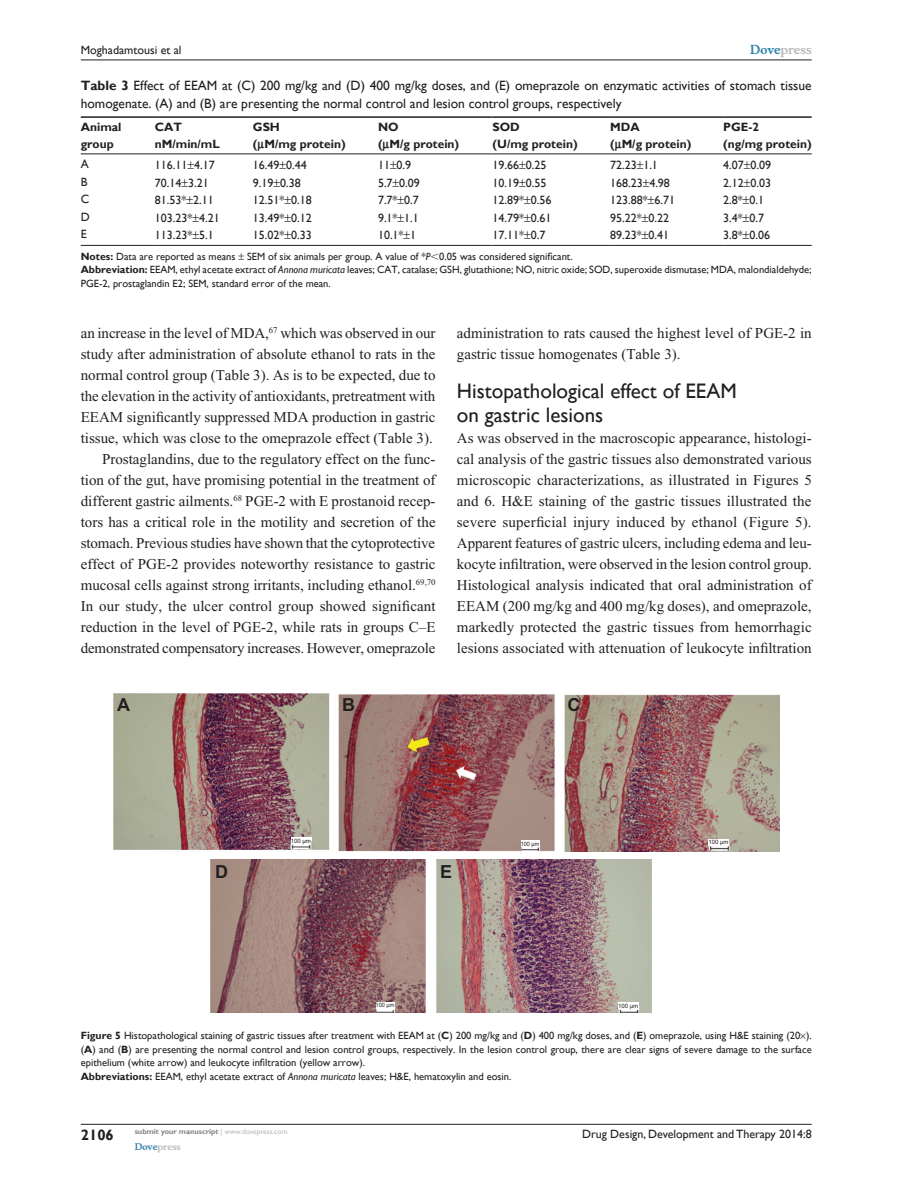
<style>
.page{position:relative;width:918px;height:1188px;background:#fff}
.page>*{position:absolute;margin:0;border:0;box-sizing:border-box;transform-origin:0 0}
.H2-2li{font:21px/24px "Gill Sans";color:#231f20}
.t1{font:700 18px "Arial";color:#231f20}
.Tx{font:15px/21px "Times New Roman";color:#231f20;text-align:justify}
.TxF{font:15px/21px "Times New Roman";color:#231f20;text-align:justify}
.t2{font:700 15px "Gill Sans";color:#231f20}
.TN_TT{font:13.5px/18px "Gill Sans";color:#231f20}
.TB{font:12px "Gill Sans";color:#231f20}
.TCH{font:700 12px/16.5px "Gill Sans";color:#231f20}
.t3{font:700 12px "Musee";color:#b8b9bc}
.FigC{font:10.5px/13.5px "Gill Sans";color:#231f20;text-align:justify}
.TSNRI{font:10.5px "Gill Sans";color:#231f20}
.FigSNRI{font:10.5px "Gill Sans";color:#231f20}
.t4{font:700 9px "Musee";color:#b8b9bc}
.t5{font:700 7.5px "Gill Sans";color:#808285}
.t6{font:6px "Arial";color:#231f20}
.t7{font:6px "Arial";color:#231f20;scale:.93 1}
.t8{font:6px "Arial";color:#231f20;scale:.94 1}
.s1{color:#3485ae}
.s2{font-weight:700}
.s3{font-style:italic}
.s4{font-family:"Mathematical Pi One"}
.s5{font-weight:400;color:#b8b9bc}
</style>
<div class="page">
<hr style="left:81px;top:1124px;width:731px;height:1px;background:#231f20">
<hr style="left:81px;top:60px;width:731px;height:1px;background:#231f20">
<hr style="left:81px;top:116px;width:74px;height:2px;background:#231f20">
<hr style="left:155px;top:116px;width:98px;height:2px;background:#231f20">
<hr style="left:253px;top:116px;width:125px;height:2px;background:#231f20">
<hr style="left:378px;top:116px;width:115px;height:2px;background:#231f20">
<hr style="left:493px;top:116px;width:117px;height:2px;background:#231f20">
<hr style="left:610px;top:116px;width:113px;height:2px;background:#231f20">
<hr style="left:723px;top:116px;width:89px;height:2px;background:#231f20">
<hr style="left:81px;top:154px;width:74px;height:1px;background:#231f20">
<hr style="left:155px;top:154px;width:98px;height:1px;background:#231f20">
<hr style="left:253px;top:154px;width:125px;height:1px;background:#231f20">
<hr style="left:378px;top:154px;width:115px;height:1px;background:#231f20">
<hr style="left:493px;top:154px;width:117px;height:1px;background:#231f20">
<hr style="left:610px;top:154px;width:113px;height:1px;background:#231f20">
<hr style="left:723px;top:154px;width:89px;height:1px;background:#231f20">
<hr style="left:81px;top:245px;width:74px;height:1px;background:#231f20">
<hr style="left:155px;top:245px;width:98px;height:1px;background:#231f20">
<hr style="left:253px;top:245px;width:125px;height:1px;background:#231f20">
<hr style="left:378px;top:245px;width:115px;height:1px;background:#231f20">
<hr style="left:493px;top:245px;width:117px;height:1px;background:#231f20">
<hr style="left:610px;top:245px;width:113px;height:1px;background:#231f20">
<hr style="left:723px;top:245px;width:89px;height:1px;background:#231f20">
<img style="left:113px;top:694px;width:666px;height:157px">
<img style="left:210px;top:859px;width:441px;height:154px">
<hr style="left:291px;top:837px;width:20px;height:4px;background:#fff">
<div style="left:521px;top:840px;width:19px;height:6px;background:#fff"></div>
<div style="left:376px;top:1002px;width:19px;height:6px;background:#fff"></div>
<div style="left:708px;top:839px;width:21px;height:6px;background:#fff"></div>
<div style="left:618px;top:1003px;width:20px;height:6px;background:#fff"></div>
<p class="TB" style="left:81px;top:43px;width:102px">Moghadamtousi et al</p>
<p class="t3" style="left:750px;top:43px;width:63px"><span class="s1">Dove</span>press</p>
<p class="TN_TT" style="left:81px;top:77px;width:732px"><span class="s2">Table 3</span> Effect of EEAM at (C) 200 mg/kg and (D) 400 mg/kg doses, and (E) omeprazole on enzymatic activities of stomach tissue homogenate. (A) and (B) are presenting the normal control and lesion control groups, respectively</p>
<p class="TCH" style="left:81px;top:119px;width:42px">Animal group</p>
<p class="TCH" style="left:155px;top:119px;width:29px">CAT</p>
<p class="TCH" style="left:253px;top:119px;width:28px">GSH</p>
<p class="TCH" style="left:253px;top:136px;width:94px">( M/mg protein)</p>
<p class="TCH" style="left:378px;top:119px;width:22px">NO</p>
<p class="TCH" style="left:378px;top:136px;width:83px">( M/g protein)</p>
<p class="TCH" style="left:493px;top:119px;width:29px">SOD</p>
<p class="TCH" style="left:493px;top:136px;width:87px">(U/mg protein)</p>
<p class="TCH" style="left:723px;top:119px;width:37px">PGE-2</p>
<p class="TCH" style="left:723px;top:136px;width:90px">(ng/mg protein)</p>
<p class="TCH" style="left:610px;top:119px;width:31px">MDA</p>
<p class="TCH" style="left:610px;top:136px;width:83px">( M/g protein)</p>
<p class="TCH" style="left:155px;top:136px;width:66px">nM/min/mL</p>
<p class="TB" style="left:81px;top:157px;width:10px">A</p>
<p class="TB" style="left:155px;top:158px;width:61px">116.11 4.17</p>
<p class="TB" style="left:253px;top:158px;width:55px">16.49 0.44</p>
<p class="TB" style="left:378px;top:158px;width:35px">11 0.9</p>
<p class="TB" style="left:493px;top:158px;width:55px">19.66 0.25</p>
<p class="TB" style="left:610px;top:158px;width:49px">72.23 1.1</p>
<p class="TB" style="left:723px;top:158px;width:49px">4.07 0.09</p>
<p class="TB" style="left:81px;top:175px;width:8px">B</p>
<p class="TB" style="left:155px;top:176px;width:55px">70.14 3.21</p>
<p class="TB" style="left:253px;top:176px;width:49px">9.19 0.38</p>
<p class="TB" style="left:378px;top:176px;width:43px">5.7 0.09</p>
<p class="TB" style="left:493px;top:176px;width:55px">10.19 0.55</p>
<p class="TB" style="left:610px;top:176px;width:61px">168.23 4.98</p>
<p class="TB" style="left:723px;top:176px;width:49px">2.12 0.03</p>
<p class="TB" style="left:81px;top:192px;width:9px">C</p>
<p class="TB" style="left:155px;top:193px;width:60px">81.53* 2.11</p>
<p class="TB" style="left:253px;top:193px;width:60px">12.51* 0.18</p>
<p class="TB" style="left:378px;top:193px;width:42px">7.7* 0.7</p>
<p class="TB" style="left:493px;top:193px;width:60px">12.89* 0.56</p>
<p class="TB" style="left:610px;top:193px;width:66px">123.88* 6.71</p>
<p class="TB" style="left:723px;top:193px;width:42px">2.8* 0.1</p>
<p class="TB" style="left:81px;top:210px;width:10px">D</p>
<p class="TB" style="left:155px;top:211px;width:66px">103.23* 4.21</p>
<p class="TB" style="left:253px;top:211px;width:60px">13.49* 0.12</p>
<p class="TB" style="left:378px;top:211px;width:42px">9.1* 1.1</p>
<p class="TB" style="left:493px;top:211px;width:60px">14.79* 0.61</p>
<p class="TB" style="left:610px;top:211px;width:60px">95.22* 0.22</p>
<p class="TB" style="left:723px;top:211px;width:42px">3.4* 0.7</p>
<p class="TB" style="left:81px;top:227px;width:6px">E</p>
<p class="TB" style="left:155px;top:228px;width:60px">113.23* 5.1</p>
<p class="TB" style="left:253px;top:228px;width:60px">15.02* 0.33</p>
<p class="TB" style="left:378px;top:228px;width:40px">10.1* 1</p>
<p class="TB" style="left:493px;top:228px;width:54px">17.11* 0.7</p>
<p class="TB" style="left:610px;top:228px;width:60px">89.23* 0.41</p>
<p class="TB" style="left:723px;top:228px;width:48px">3.8* 0.06</p>
<p class="TSNRI" style="left:81px;top:250px;width:493px"><span class="s2">Notes:</span> Data are reported as means SEM of six animals per group. A value of *<span class="s3">P</span><span class="s4">,</span>0.05 was considered significant.</p>
<p class="TSNRI" style="left:81px;top:263px;width:367px"><span class="s2">Abbreviation:</span> EEAM, ethyl acetate extract of <span class="s3">Annona muricata</span> leaves; CAT, catalase; GSH</p>
<p class="TSNRI" style="left:460px;top:263px;width:353px">, glutathione; NO, nitric oxide; SOD, superoxide dismutase; MDA, malondialdehyde;</p>
<p class="TSNRI" style="left:81px;top:277px;width:252px">PGE-2, prostaglandin E2; SEM, standard error of the mean.</p>
<p class="Tx" style="left:81px;top:323px;width:356px">an increase in the level of MDA,<sup>67</sup> which was observed in our study after administration of absolute ethanol to rats in the normal control group (Table 3). As is to be expected, due to the elevation in the activity of antioxidants, pretreatment with EEAM significantly suppressed MDA production in gastric tissue, which was close to the omeprazole effect (Table 3).</p>
<p class="Tx" style="left:81px;top:449px;width:356px;text-indent:21px">Prostaglandins, due to the regulatory effect on the func&shy;tion of the gut, have promising potential in the treatment of different gastric ailments.<sup>68</sup> PGE-2 with E prostanoid recep&shy;tors has a critical role in the motility and secretion of the stomach. Previous studies have shown that the cytoprotective effect of PGE-2 provides noteworthy resistance to gastric mucosal cells against strong irritants, including ethanol.<sup>69,70<br></sup>In our study, the ulcer control group showed significant reduction in the level of PGE-2, while rats in groups C–E demonstrated compensatory increases. However, omeprazole</p>
<p class="t1" style="left:117px;top:693px;width:14px">A</p>
<p class="t1" style="left:342px;top:693px;width:14px">B</p>
<p class="Tx" style="left:457px;top:323px;width:356px">administration to rats caused the highest level of PGE-2 in gastric tissue homogenates (Table 3).</p>
<p class="H2-2li" style="left:457px;top:380px;width:281px">Histopathological effect of EEAM on gastric lesions</p>
<p class="TxF" style="left:457px;top:428px;width:357px">As was observed in the macroscopic appearance, histologi&shy;cal analysis of the gastric tissues also demonstrated various microscopic characterizations, as illustrated in Figures 5 and 6. H&amp;E staining of the gastric tissues illustrated the severe superficial injury induced by ethanol (Figure 5).<br>Apparent features of gastric ulcers, including edema and leu&shy;kocyte infiltration, were observed in the lesion control group.<br>Histological analysis indicated that oral administration of EEAM (200 mg/kg and 400 mg/kg doses), and omeprazole, markedly protected the gastric tissues from hemorrhagic lesions associated with attenuation of leukocyte infiltration</p>
<p class="t1" style="left:567px;top:693px;width:14px">C</p>
<p class="t6" style="left:291px;top:837px;width:22px">100 µm</p>
<p class="t7" style="left:521px;top:840px;width:22px">100 µm</p>
<p class="t6" style="left:708px;top:838px;width:22px">100 µm</p>
<p class="t1" style="left:215px;top:859px;width:14px">D</p>
<p class="t1" style="left:440px;top:859px;width:14px">E</p>
<p class="t8" style="left:376px;top:1001px;width:22px">100 µm</p>
<p class="t6" style="left:618px;top:1002px;width:22px">100 µm</p>
<p class="FigC" style="left:81px;top:1029px;width:732px"><span class="s2">Figure 5</span> Histopathological staining of gastric tissues after treatment with EEAM at (<span class="s2">C</span>) 200 mg/kg and (<span class="s2">D</span>) 400 mg/kg doses, and (<span class="s2">E</span>) omeprazole, using H&amp;E staining (20 ). (<span class="s2">A</span>) and (<span class="s2">B</span>) are presenting the normal control and lesion control groups, respectively. In the lesion control group, there are clear signs of severe damage to the surface epithelium (white arrow) and leukocyte infiltration (yellow arrow).</p>
<p class="FigSNRI" style="left:81px;top:1070px;width:432px"><span class="s2">Abbreviations:</span> EEAM, ethyl acetate extract of <span class="s3">Annona muricata</span> leaves; H&amp;E, hematoxylin and eosin.</p>
<p class="t2" style="left:81px;top:1126px;width:35px">2106</p>
<p class="t5" style="left:135px;top:1127px;width:154px">submit your manuscript <span class="s5">| www.dovepress.com</span></p>
<p class="t4" style="left:135px;top:1141px;width:48px"><span class="s1">Dove</span>press</p>
<p class="TB" style="left:582px;top:1127px;width:231px">Drug Design, Development and Therapy 2014:8</p>
</div>
